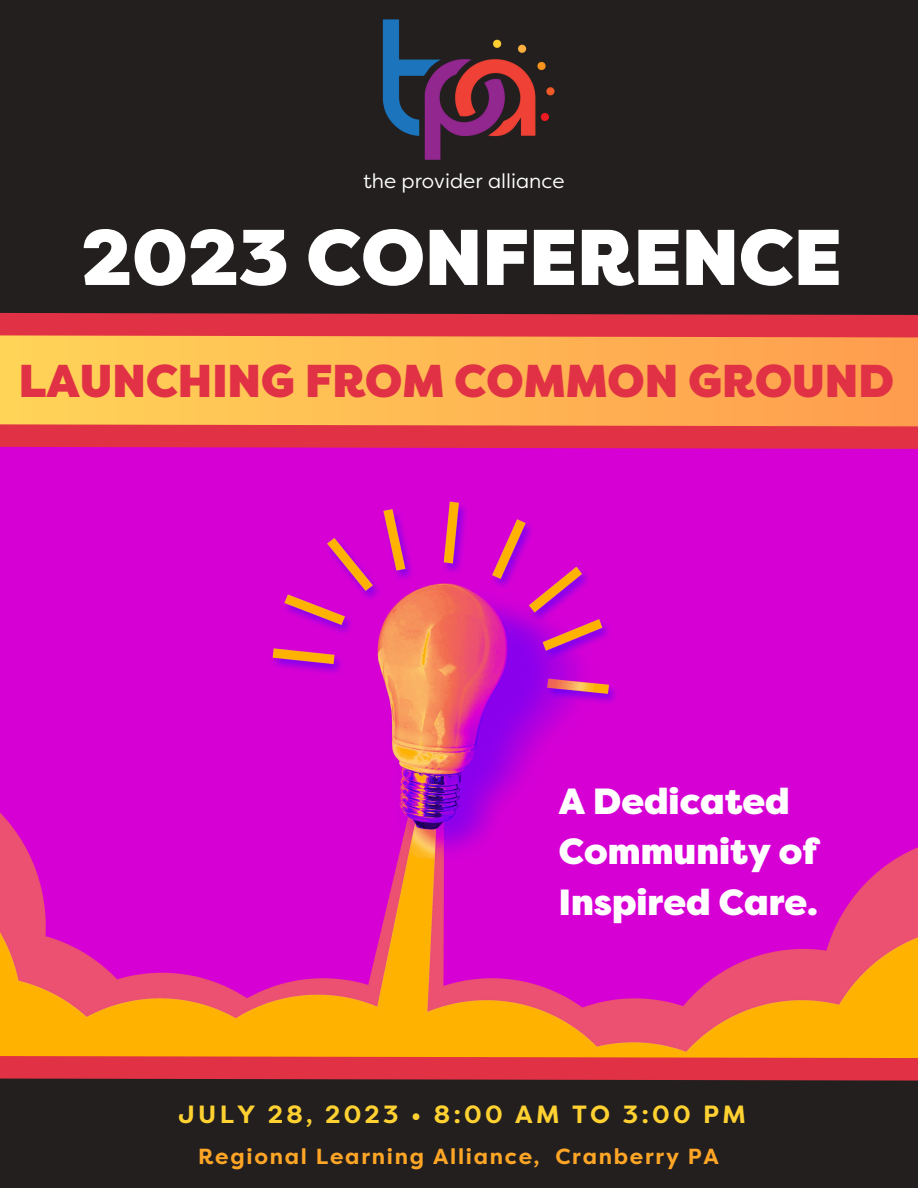
<style>
.page{position:relative;width:918px;height:1188px;background:#231f1f}
.page>*{position:absolute;margin:0;border:0;box-sizing:border-box;transform-origin:0 0}
.t1{font:900 78.75px "Filson Pro";color:#fff}
.t2{font:900 46.05px "Filson Pro";color:#e03244}
.t3{font:900 36.3px/50.7px "Filson Pro";color:#fff}
.t4{font:700 24.9px "Filson Pro";letter-spacing:.13em;color:#ffd131}
.t5{font:700 21.75px "Filson Pro";letter-spacing:.08em;color:#ffa626}
.t6{font:20.4px "Filson Pro";color:#fff}
</style>
<div class="page">
<img style="left:0;top:460px;width:918px;height:585px">
<svg style="left:0;top:349px;width:918px;height:64px;background:#ffb853"></svg>
<svg style="left:0;top:413px;width:918px;height:47px;background:#e5486d"></svg>
<svg style="left:0;top:1045px;width:918px;height:36px;background:#e25b2c"></svg>
<img style="left:382px;top:19px;width:173px;height:141px">
<svg style="left:0;top:312px;width:918px;height:37px;background:#e05e47"></svg>
<p class="t6" style="left:364px;top:169px;width:202px">the provider alliance</p>
<p class="t1" style="left:81px;top:213px;width:762px">2023 CONFERENCE</p>
<p class="t2" style="left:19px;top:355px;width:877px">LAUNCHING FROM COMMON GROUND</p>
<p class="t3" style="left:559px;top:776px;width:261px">A Dedicated<br>Community of<br>Inspired Care.</p>
<p class="t4" style="left:179px;top:1100px;width:569px">JULY 28, 2023 • 8:00 AM TO 3:00 PM</p>
<p class="t5" style="left:198px;top:1144px;width:522px">Regional Learning Alliance, Cranberry PA</p>
</div>
